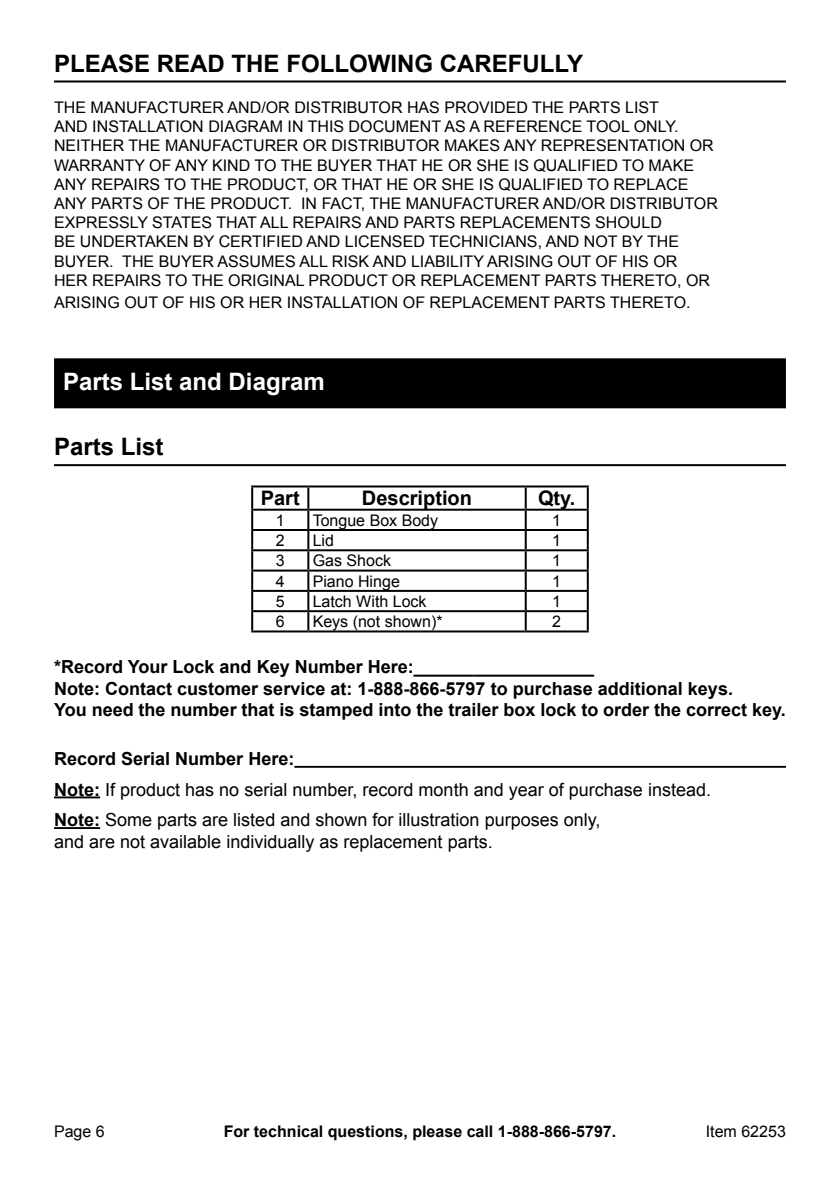
<style>
.page{position:relative;width:840px;height:1191px;background:#fff}
.page>*{position:absolute;margin:0;border:0;box-sizing:border-box;transform-origin:0 0}
.Header_0931{font:700 24px "Arial";color:#000}
.Section_Headers_0931{font:700 24px "Arial";color:#fff}
.Table_Heading{font:700 20px "Arial";color:#000}
.Paragraph_0931{font:700 18px/21.6px "Arial";color:#000}
.Note{font:18px/21.6px "Arial";color:#000}
.Table_Text{font:16px/19.2px "Arial";color:#000}
.t1{font:700 16px "Arial";color:#000}
.Table_____Qty{font:16px "Arial";color:#000}
.s1{font-weight:700}
</style>
<div class="page">
<hr style="left:54px;top:80px;width:731px;height:2px;background:#000">
<div style="left:54px;top:358px;width:731px;height:50px;background:#000"></div>
<hr style="left:54px;top:464px;width:731px;height:2px;background:#000">
<hr style="left:294px;top:766px;width:491px;height:1px;background:#000">
<hr style="left:54px;top:796px;width:46px;height:2px;background:#000">
<hr style="left:54px;top:827px;width:46px;height:2px;background:#000">
<hr style="left:251px;top:487px;width:2px;height:22px;background:#000">
<hr style="left:307px;top:487px;width:2px;height:22px;background:#000">
<hr style="left:524px;top:487px;width:2px;height:22px;background:#000">
<hr style="left:586px;top:487px;width:2px;height:22px;background:#000">
<hr style="left:251px;top:509px;width:57px;height:2px;background:#000">
<hr style="left:308px;top:509px;width:217px;height:2px;background:#000">
<hr style="left:525px;top:509px;width:63px;height:2px;background:#000">
<hr style="left:251px;top:529px;width:57px;height:2px;background:#000">
<hr style="left:308px;top:529px;width:217px;height:2px;background:#000">
<hr style="left:525px;top:529px;width:63px;height:2px;background:#000">
<hr style="left:251px;top:549px;width:57px;height:2px;background:#000">
<hr style="left:308px;top:549px;width:217px;height:2px;background:#000">
<hr style="left:525px;top:549px;width:63px;height:2px;background:#000">
<hr style="left:251px;top:569px;width:57px;height:2px;background:#000">
<hr style="left:308px;top:569px;width:217px;height:2px;background:#000">
<hr style="left:525px;top:569px;width:63px;height:2px;background:#000">
<hr style="left:251px;top:590px;width:57px;height:2px;background:#000">
<hr style="left:308px;top:590px;width:217px;height:2px;background:#000">
<hr style="left:525px;top:590px;width:63px;height:2px;background:#000">
<hr style="left:251px;top:610px;width:57px;height:2px;background:#000">
<svg style="left:251px;top:511px;width:2px;height:119px"></svg>
<hr style="left:308px;top:610px;width:217px;height:2px;background:#000">
<svg style="left:307px;top:511px;width:2px;height:119px"></svg>
<hr style="left:525px;top:610px;width:63px;height:2px;background:#000">
<svg style="left:524px;top:511px;width:2px;height:119px"></svg>
<svg style="left:586px;top:511px;width:2px;height:119px"></svg>
<hr style="left:251px;top:630px;width:57px;height:2px;background:#000">
<hr style="left:308px;top:630px;width:217px;height:2px;background:#000">
<hr style="left:525px;top:630px;width:63px;height:2px;background:#000">
<hr style="left:251px;top:485px;width:57px;height:2px;background:#000">
<hr style="left:308px;top:485px;width:217px;height:2px;background:#000">
<hr style="left:525px;top:485px;width:63px;height:2px;background:#000">
<p class="Header_0931" style="left:54px;top:47px;width:530px">PLEASE READ THE FOLLOWING CAREFULLY</p>
<p class="Table_Text" style="left:54px;top:98px;width:665px">THE MANUFACTURER AND/OR DISTRIBUTOR HAS PROVIDED THE PARTS LIST<br>AND INSTALLATION DIAGRAM IN THIS DOCUMENT AS A REFERENCE TOOL ONLY.<br>NEITHER THE MANUFACTURER OR DISTRIBUTOR MAKES ANY REPRESENTATION OR WARRANTY OF ANY KIND TO THE BUYER THAT HE OR SHE IS QUALIFIED TO MAKE ANY REPAIRS TO THE PRODUCT, OR THAT HE OR SHE IS QUALIFIED TO REPLACE ANY PARTS OF THE PRODUCT. IN FACT, THE MANUFACTURER AND/OR DISTRIBUTOR EXPRESSLY STATES THAT ALL REPAIRS AND PARTS REPLACEMENTS SHOULD<br>BE UNDERTAKEN BY CERTIFIED AND LICENSED TECHNICIANS, AND NOT BY THE BUYER. THE BUYER ASSUMES ALL RISK AND LIABILITY ARISING OUT OF HIS OR<br>HER REPAIRS TO THE ORIGINAL PRODUCT OR REPLACEMENT PARTS THERETO, OR</p>
<p class="Table_Text" style="left:54px;top:292px;width:637px">ARISING OUT OF HIS OR HER INSTALLATION OF REPLACEMENT PARTS THERETO.</p>
<p class="Section_Headers_0931" style="left:63px;top:366px;width:263px">Parts List and Diagram</p>
<p class="Header_0931" style="left:54px;top:431px;width:111px">Parts List</p>
<p class="Table_Heading" style="left:261px;top:485px;width:40px">Part</p>
<p class="Table_Heading" style="left:362px;top:485px;width:112px">Description</p>
<p class="Table_Heading" style="left:537px;top:485px;width:39px">Qty.</p>
<p class="Table_____Qty" style="left:276px;top:509px;width:10px">1</p>
<p class="Table_Text" style="left:312px;top:510px;width:127px">Tongue Box Body</p>
<p class="Table_____Qty" style="left:552px;top:509px;width:10px">1</p>
<p class="Table_____Qty" style="left:276px;top:530px;width:10px">2</p>
<p class="Table_Text" style="left:312px;top:531px;width:23px">Lid</p>
<p class="Table_____Qty" style="left:552px;top:530px;width:10px">1</p>
<p class="Table_____Qty" style="left:276px;top:550px;width:10px">3</p>
<p class="Table_Text" style="left:312px;top:551px;width:80px">Gas Shock</p>
<p class="Table_____Qty" style="left:552px;top:550px;width:10px">1</p>
<p class="Table_____Qty" style="left:276px;top:570px;width:10px">4</p>
<p class="Table_Text" style="left:312px;top:571px;width:89px">Piano Hinge</p>
<p class="Table_____Qty" style="left:552px;top:570px;width:10px">1</p>
<p class="Table_____Qty" style="left:276px;top:591px;width:10px">5</p>
<p class="Table_Text" style="left:312px;top:592px;width:115px">Latch With Lock</p>
<p class="Table_____Qty" style="left:552px;top:591px;width:10px">1</p>
<p class="Table_____Qty" style="left:276px;top:611px;width:10px">6</p>
<p class="Table_Text" style="left:312px;top:612px;width:131px">Keys (not shown)*</p>
<p class="Table_____Qty" style="left:552px;top:611px;width:10px">2</p>
<p class="Paragraph_0931" style="left:54px;top:656px;width:733px">*Record Your Lock and Key Number Here:__________________<br>Note: Contact customer service at: 1-888-866-5797 to purchase additional keys.<br>You need the number that is stamped into the trailer box lock to order the correct key.</p>
<p class="Paragraph_0931" style="left:54px;top:748px;width:242px">Record Serial Number Here:</p>
<p class="Note" style="left:54px;top:778px;width:658px"><span class="s1">Note:</span> If product has no serial number, record month and year of purchase instead.</p>
<p class="Note" style="left:54px;top:809px;width:547px"><span class="s1">Note:</span> Some parts are listed and shown for illustration purposes only, and are not available individually as replacement parts.</p>
<p class="Table_Text" style="left:54px;top:1121px;width:52px">Page 6</p>
<p class="t1" style="left:223px;top:1120px;width:394px">For technical questions, please call 1-888-866-5797.</p>
<p class="Table_Text" style="left:705px;top:1121px;width:82px">Item 62253</p>
</div>
